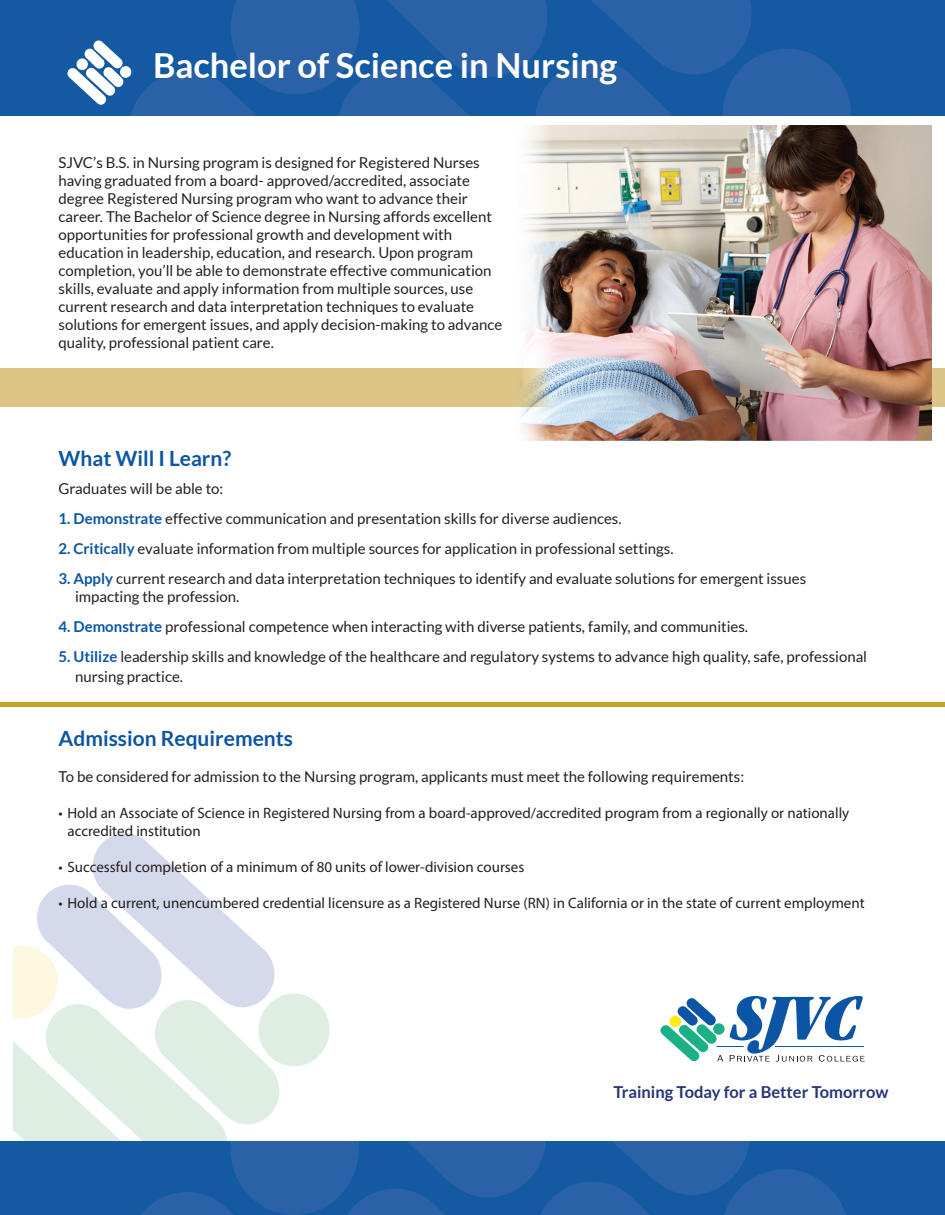
<style>
.page{position:relative;width:945px;height:1215px;background:#fff}
.page>*{position:absolute;margin:0;border:0;box-sizing:border-box;transform-origin:0 0}
.t1{font:700 34.5px "Lato";color:#fff}
.t2{font:700 21px "Lato";color:#0c55a4}
.t3{font:700 16.5px "Lato";color:#283479}
.t4{font:15px/18px "Lato";color:#231f20}
.t5{font:15px/18px "Myriad Pro";color:#231f20}
.s1{font-weight:700;color:#0c55a4}
</style>
<div class="page">
<div style="left:1px;top:368px;width:944px;height:39px;background:#dcc586"></div>
<img style="left:521px;top:125px;width:411px;height:315px">
<svg style="left:14px;top:833px;width:265px;height:309px"></svg>
<div style="left:259px;top:994px;width:71px;height:72px;background:#deeee3;border-radius:50%"></div>
<svg style="left:660px;top:996px;width:205px;height:66px"></svg>
<img style="left:0;top:1142px;width:945px;height:73px">
<hr style="left:0;top:702px;width:945px;height:4px;background:#c3a12d">
<img style="left:0;top:0;width:945px;height:116px">
<svg style="left:67px;top:40px;width:56px;height:65px"></svg>
<div style="left:77px;top:58px;width:11px;height:12px;background:#fff;border-radius:50%"></div>
<div style="left:120px;top:66px;width:11px;height:12px;background:#fff;border-radius:50%"></div>
<h1 class="t1" style="left:153px;top:46px;width:466px">Bachelor of Science in Nursing</h1>
<p class="t4" style="left:58px;top:154px;width:445px">SJVC’s B.S. in Nursing program is designed for Registered Nurses having graduated from a board- approved/accredited, associate degree Registered Nursing program who want to advance their career. The Bachelor of Science degree in Nursing affords excellent opportunities for professional growth and development with education in leadership, education, and research. Upon program completion, you’ll be able to demonstrate effective communication skills, evaluate and apply information from multiple sources, use current research and data interpretation techniques to evaluate solutions for emergent issues, and apply decision-making to advance quality, professional patient care.</p>
<h2 class="t2" style="left:58px;top:446px;width:174px">What Will I Learn?</h2>
<p class="t4" style="left:58px;top:480px;width:166px">Graduates will be able to:</p>
<p class="t4" style="left:58px;top:510px;width:565px"><span class="s1">1. Demonstrate</span> effective communication and presentation skills for diverse audiences.</p>
<p class="t4" style="left:58px;top:540px;width:617px"><span class="s1">2. Critically</span> evaluate information from multiple sources for application in professional settings.</p>
<p class="t4" style="left:75px;top:570px;width:733px;text-indent:-16px"><span class="s1">3. Apply</span> current research and data interpretation techniques to identify and evaluate solutions for emergent issues impacting the profession.</p>
<p class="t4" style="left:58px;top:618px;width:691px"><span class="s1">4. Demonstrate</span> professional competence when interacting with diverse patients, family, and communities.</p>
<p class="t4" style="left:75px;top:647px;width:794px;line-height:19.8px;text-indent:-16px"><span class="s1">5. Utilize</span> leadership skills and knowledge of the healthcare and regulatory systems to advance high quality, safe, professional nursing practice.</p>
<h2 class="t2" style="left:58px;top:726px;width:236px">Admission Requirements</h2>
<p class="t4" style="left:58px;top:767px;width:687px">To be considered for admission to the Nursing program, applicants must meet the following requirements:</p>
<p class="t5" style="left:68px;top:803px;width:783px;text-indent:-9px">• Hold an Associate of Science in Registered Nursing from a board-approved/accredited program from a regionally or nationally accredited institution</p>
<p class="t5" style="left:58px;top:857px;width:467px">• Successful completion of a minimum of 80 units of lower-division courses</p>
<p class="t5" style="left:58px;top:893px;width:808px">• Hold a current, unencumbered credential licensure as a Registered Nurse (RN) in California or in the state of current employment</p>
<p class="t3" style="left:613px;top:1082px;width:276px">Training Today for a Better Tomorrow</p>
</div>
